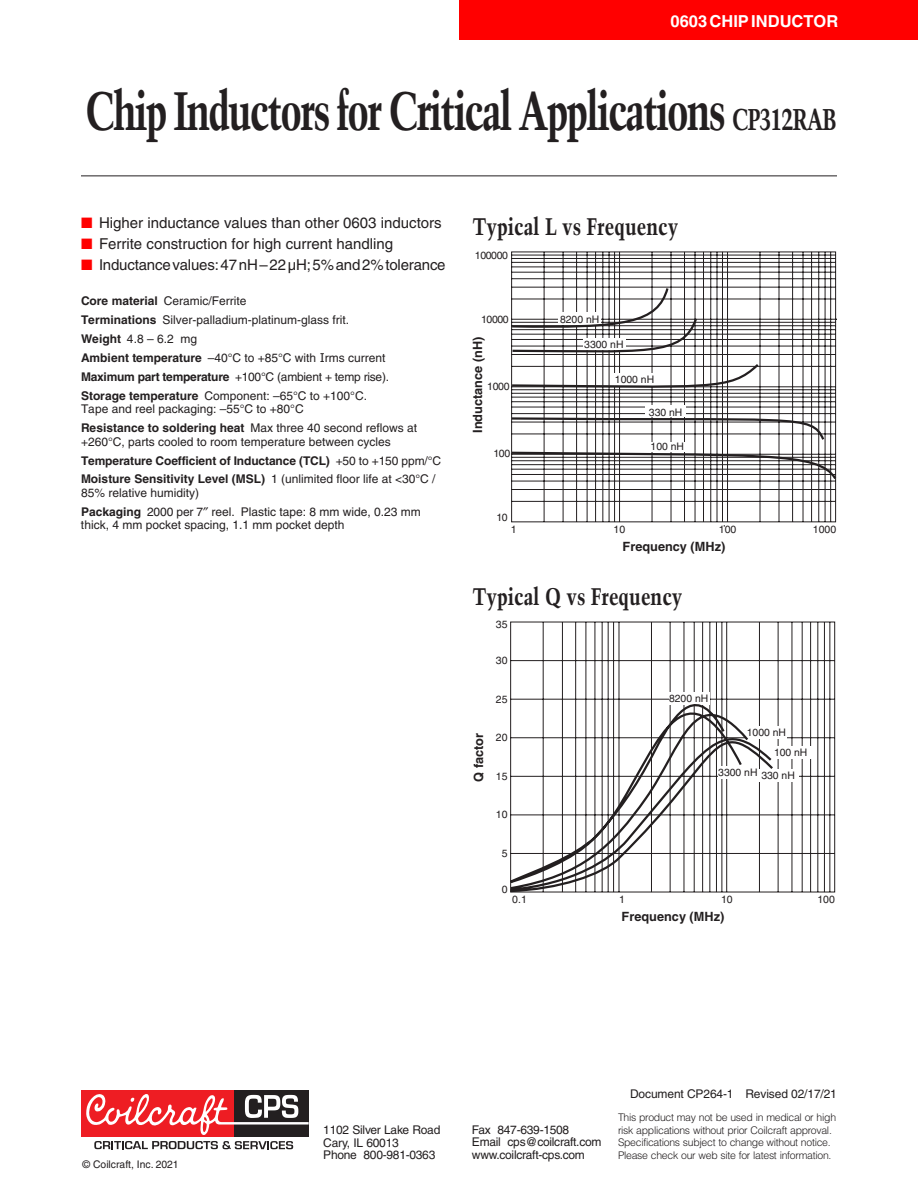
<style>
.page{position:relative;width:918px;height:1188px;background:#fff}
.page>*{position:absolute;margin:0;border:0;box-sizing:border-box;transform-origin:0 0}
.t1{font:700 condensed 54px "Trump Mediaeval";letter-spacing:-.04em;color:#231f20;scale:.9 1}
.t2{font:700 condensed 24px "Trump Mediaeval";color:#231f20}
.t3{font:700 16.5px "Helvetica";color:#fff}
.t4{font:15px "Helvetica";color:#231f20}
.t5{font:700 12.75px "Helvetica";color:#231f20}
.t6{font:12px/18.9px "Helvetica";color:#231f20}
.t7{font:12px/12.5px "Helvetica";letter-spacing:-.02em;color:#231f20}
.t8{font:300 10.5px/12.5px "Helvetica";letter-spacing:-.03em;color:#231f20}
.t9{font:10.5px "Helvetica";color:#231f20}
.t10{font:10.35px "Helvetica";color:#231f20}
.s1{font-size:30px}
.s2{color:#f00}
.s3{font-weight:700}
.s4{font-family:"Verdana"}
</style>
<div class="page">
<div style="left:459px;top:0;width:459px;height:40px;background:#f00"></div>
<hr style="left:81px;top:176px;width:756px;height:1px;background:#231f20">
<div style="left:234px;top:1090px;width:75px;height:47px;background:#231f20"></div>
<div style="left:81px;top:1090px;width:153px;height:47px;background:#ee1d23"></div>
<svg style="left:86px;top:1094px;width:223px;height:41px"></svg>
<svg style="left:94px;top:1141px;width:199px;height:8px"></svg>
<svg style="left:511px;top:252px;width:325px;height:271px"></svg>
<svg style="left:511px;top:286px;width:326px;height:196px"></svg>
<svg style="left:510px;top:621px;width:325px;height:272px"></svg>
<div style="left:747px;top:726px;width:40px;height:12px;background:#fff"></div>
<div style="left:758px;top:770px;width:40px;height:12px;background:#fff"></div>
<div style="left:771px;top:746px;width:40px;height:13px;background:#fff"></div>
<svg style="left:510px;top:634px;width:265px;height:259px"></svg>
<h3 class="t3" style="left:671px;top:11px;width:169px">0603 CHIP INDUCTOR</h3>
<h1 class="t1" style="left:85px;top:77px;width:837px">Chip Inductors for Critical Applications <span class="s1">CP312RAB</span></h1>
<p class="t4" style="left:81px;top:214px;width:362px"><span class="s2">■</span> Higher inductance values than other 0603 inductors</p>
<p class="t4" style="left:81px;top:235px;width:314px"><span class="s2">■</span> Ferrite construction for high current handling</p>
<p class="t4" style="left:81px;top:256px;width:366px"><span class="s2">■</span> Inductance values: 47 nH – 22 µH; 5% and 2% tolerance</p>
<p class="t6" style="left:81px;top:292px;width:310px"><span class="s3">Core material</span> Ceramic/Ferrite<br><span class="s3">Terminations</span> Silver-palladium-platinum-glass frit.<br><span class="s3">Weight</span> 4.8 – 6.2 mg<br><span class="s3">Ambient temperature</span> –40°C to +85°C with <span class="s4">I</span>rms current <span class="s3">Maximum part temperature</span> +100°C (ambient + temp rise).<br><span class="s3">Storage temperature</span> Component: –65°C to +100°C.</p>
<p class="t6" style="left:81px;top:400px;width:338px">Tape and reel packaging: –55°C to +80°C<br><span class="s3">Resistance to soldering heat</span> Max three 40 second reflows at</p>
<p class="t6" style="left:81px;top:432px;width:362px">+260°C, parts cooled to room temperature between cycles<br><span class="s3">Temperature Coefficient of Inductance (TCL)</span> +50 to +150 ppm/°C<br><span class="s3">Moisture Sensitivity Level (MSL)</span> 1 (unlimited floor life at &lt;30°C /</p>
<p class="t6" style="left:81px;top:483px;width:341px">85% relative humidity)<br><span class="s3">Packaging</span> 2000 per 7 reel. Plastic tape: 8 mm wide, 0.23 mm</p>
<p class="t6" style="left:81px;top:516px;width:265px">thick, 4 mm pocket spacing, 1.1 mm pocket depth</p>
<h2 class="t2" style="left:472px;top:212px;width:207px">Typical L vs Frequency</h2>
<p class="t9" style="left:475px;top:249px;width:35px">100000</p>
<p class="t9" style="left:481px;top:313px;width:29px">10000</p>
<p class="t5" style="left:470px;top:433px;width:98px;rotate:-90deg">Inductance (nH)</p>
<p class="t9" style="left:487px;top:380px;width:24px">1000</p>
<p class="t9" style="left:494px;top:447px;width:18px">100</p>
<p class="t9" style="left:496px;top:512px;width:13px">10</p>
<p class="t10" style="left:560px;top:313px;width:41px">8200 nH</p>
<p class="t10" style="left:584px;top:338px;width:41px">3300 nH</p>
<p class="t10" style="left:615px;top:374px;width:41px">1000 nH</p>
<p class="t10" style="left:649px;top:406px;width:35px">330 nH</p>
<p class="t10" style="left:651px;top:441px;width:35px">100 nH</p>
<p class="t9" style="left:511px;top:523px;width:7px">1</p>
<p class="t9" style="left:614px;top:523px;width:13px">10</p>
<p class="t9" style="left:719px;top:523px;width:19px">100</p>
<p class="t9" style="left:813px;top:523px;width:25px">1000</p>
<p class="t5" style="left:623px;top:539px;width:104px">Frequency (MHz)</p>
<h2 class="t2" style="left:472px;top:582px;width:212px">Typical Q vs Frequency</h2>
<p class="t5" style="left:471px;top:782px;width:50px;rotate:-90deg">Q factor</p>
<p class="t9" style="left:496px;top:618px;width:13px">35</p>
<p class="t9" style="left:496px;top:654px;width:13px">30</p>
<p class="t9" style="left:496px;top:693px;width:13px">25</p>
<p class="t9" style="left:496px;top:731px;width:13px">20</p>
<p class="t9" style="left:496px;top:770px;width:13px">15</p>
<p class="t9" style="left:496px;top:809px;width:13px">10</p>
<p class="t9" style="left:502px;top:847px;width:7px">5</p>
<p class="t9" style="left:502px;top:883px;width:7px">0</p>
<p class="t10" style="left:669px;top:692px;width:41px">8200 nH</p>
<p class="t10" style="left:747px;top:726px;width:41px">1000 nH</p>
<p class="t10" style="left:761px;top:770px;width:35px">330 nH</p>
<p class="t10" style="left:774px;top:746px;width:35px">100 nH</p>
<p class="t10" style="left:718px;top:766px;width:41px">3300 nH</p>
<p class="t9" style="left:512px;top:894px;width:16px">0.1</p>
<p class="t9" style="left:619px;top:893px;width:7px">1</p>
<p class="t9" style="left:721px;top:893px;width:13px">10</p>
<p class="t9" style="left:817px;top:893px;width:19px">100</p>
<p class="t5" style="left:622px;top:909px;width:104px">Frequency (MHz)</p>
<p class="t6" style="left:630px;top:1084px;width:208px">Document CP264-1 Revised 02/17/21</p>
<p class="t9" style="left:83px;top:1158px;width:98px">© Coilcraft, Inc. 2021</p>
<p class="t7" style="left:323px;top:1124px;width:119px">1102 Silver Lake Road<br>Cary, IL 60013<br>Phone 800-981-0363</p>
<p class="t7" style="left:472px;top:1123px;width:131px">Fax 847-639-1508<br>Email cps@coilcraft.com www.coilcraft-cps.com</p>
<p class="t8" style="left:618px;top:1111px;width:220px">This product may not be used in medical or high risk applications without prior Coilcraft approval.<br>Specifications subject to change without notice.<br>Please check our web site for latest information.</p>
</div>
